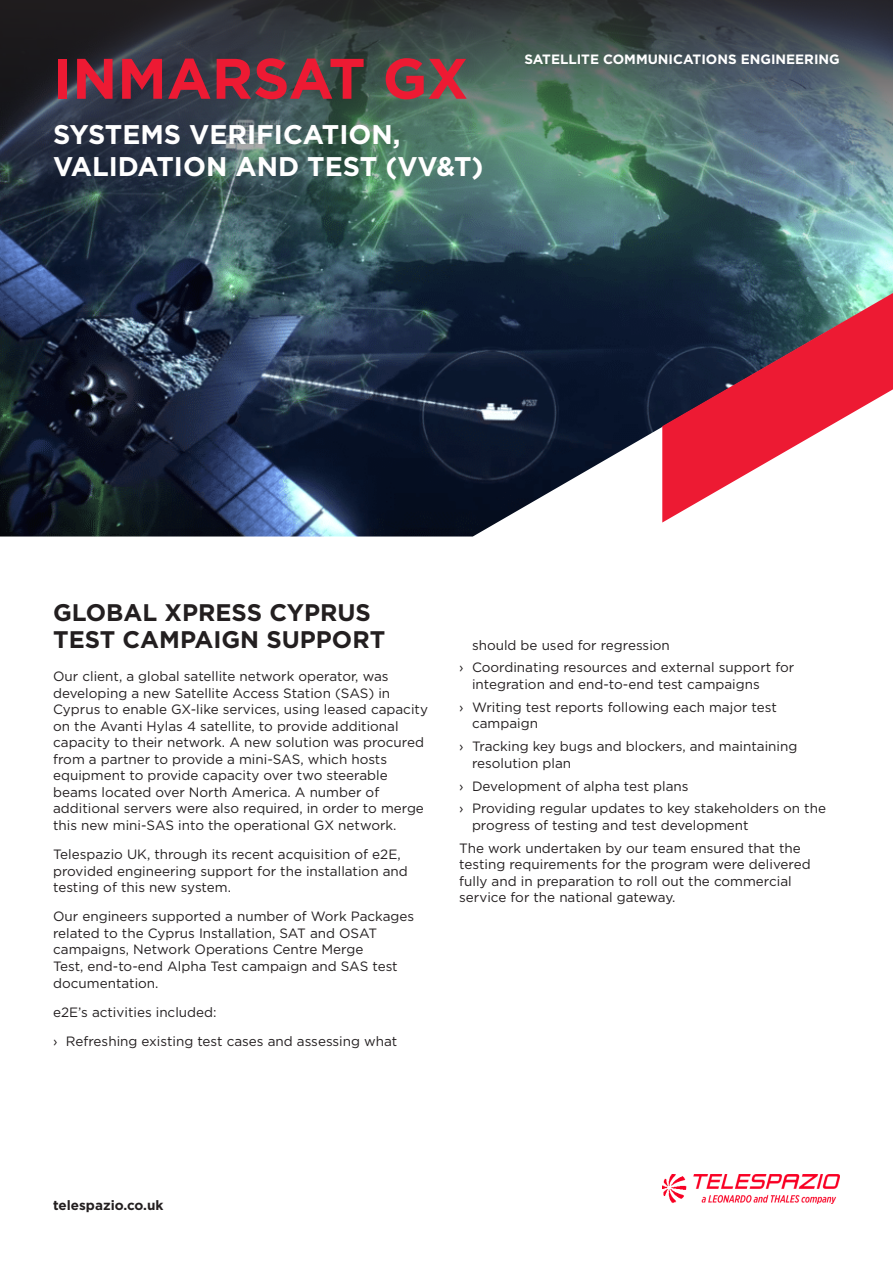
<style>
.page{position:relative;width:893px;height:1263px;background:#fff}
.page>*{position:absolute;margin:0;border:0;box-sizing:border-box;transform-origin:0 0}
.PRODUCT_heading_01{font:700 57px "Gotham";color:#ed1a33}
.PRODUCT_heading_03{font:700 27px/32.4px "Gotham";color:#fff}
.Heading_02{font:700 24px/27px "Gotham";color:#231f20}
.txt{font:13.5px/16.5px "Gotham";color:#231f20}
.division{font:700 13.5px "Gotham";color:#fff}
.website_link{font:700 13.5px "Gotham";color:#231f20}
</style>
<div class="page">
<img style="left:0;top:281px;width:893px;height:255px">
<img style="left:0;top:0;width:893px;height:281px">
<img style="left:662px;top:1174px;width:178px;height:30px">
<svg style="left:662px;top:293px;width:231px;height:229px"></svg>
<p class="PRODUCT_heading_01" style="left:53px;top:41px;width:417px">INMARSAT GX</p>
<p class="PRODUCT_heading_03" style="left:53px;top:118px;width:432px">SYSTEMS VERIFICATION,<br>VALIDATION AND TEST (VV&amp;T)</p>
<p class="division" style="left:524px;top:50px;width:317px">SATELLITE COMMUNICATIONS ENGINEERING</p>
<p class="Heading_02" style="left:53px;top:599px;width:334px">GLOBAL XPRESS CYPRUS<br>TEST CAMPAIGN SUPPORT</p>
<p class="txt" style="left:53px;top:668px;width:376px">Our client, a global satellite network operator, was developing a new Satellite Access Station (SAS) in Cyprus to enable GX-like services, using leased capacity on the Avanti Hylas 4 satellite, to provide additional capacity to their network. A new solution was procured from a partner to provide a mini-SAS, which hosts equipment to provide capacity over two steerable beams located over North America. A number of additional servers were also required, in order to merge this new mini-SAS into the operational GX network.</p>
<p class="txt" style="left:53px;top:846px;width:356px">Telespazio UK, through its recent acquisition of e2E, provided engineering support for the installation and testing of this new system.</p>
<p class="txt" style="left:53px;top:908px;width:363px">Our engineers supported a number of Work Packages related to the Cyprus Installation, SAT and OSAT campaigns, Network Operations Centre Merge<br>Test, end-to-end Alpha Test campaign and SAS test documentation.</p>
<p class="txt" style="left:53px;top:1003px;width:165px">e2E’s activities included:</p>
<p class="txt" style="left:53px;top:1033px;width:346px">› Refreshing existing test cases and assessing what</p>
<p class="txt" style="left:472px;top:636px;width:199px">should be used for regression</p>
<p class="txt" style="left:472px;top:659px;width:324px;text-indent:-13px">› Coordinating resources and external support for integration and end-to-end test campaigns</p>
<p class="txt" style="left:472px;top:698px;width:306px;text-indent:-13px">› Writing test reports following each major test campaign</p>
<p class="txt" style="left:472px;top:738px;width:327px;text-indent:-13px">› Tracking key bugs and blockers, and maintaining resolution plan</p>
<p class="txt" style="left:459px;top:777px;width:231px">› Development of alpha test plans</p>
<p class="txt" style="left:472px;top:800px;width:356px;text-indent:-13px">› Providing regular updates to key stakeholders on the progress of testing and test development</p>
<p class="txt" style="left:459px;top:839px;width:353px">The work undertaken by our team ensured that the testing requirements for the program were delivered fully and in preparation to roll out the commercial service for the national gateway.</p>
<p class="website_link" style="left:53px;top:1196px;width:112px">telespazio.co.uk</p>
</div>
